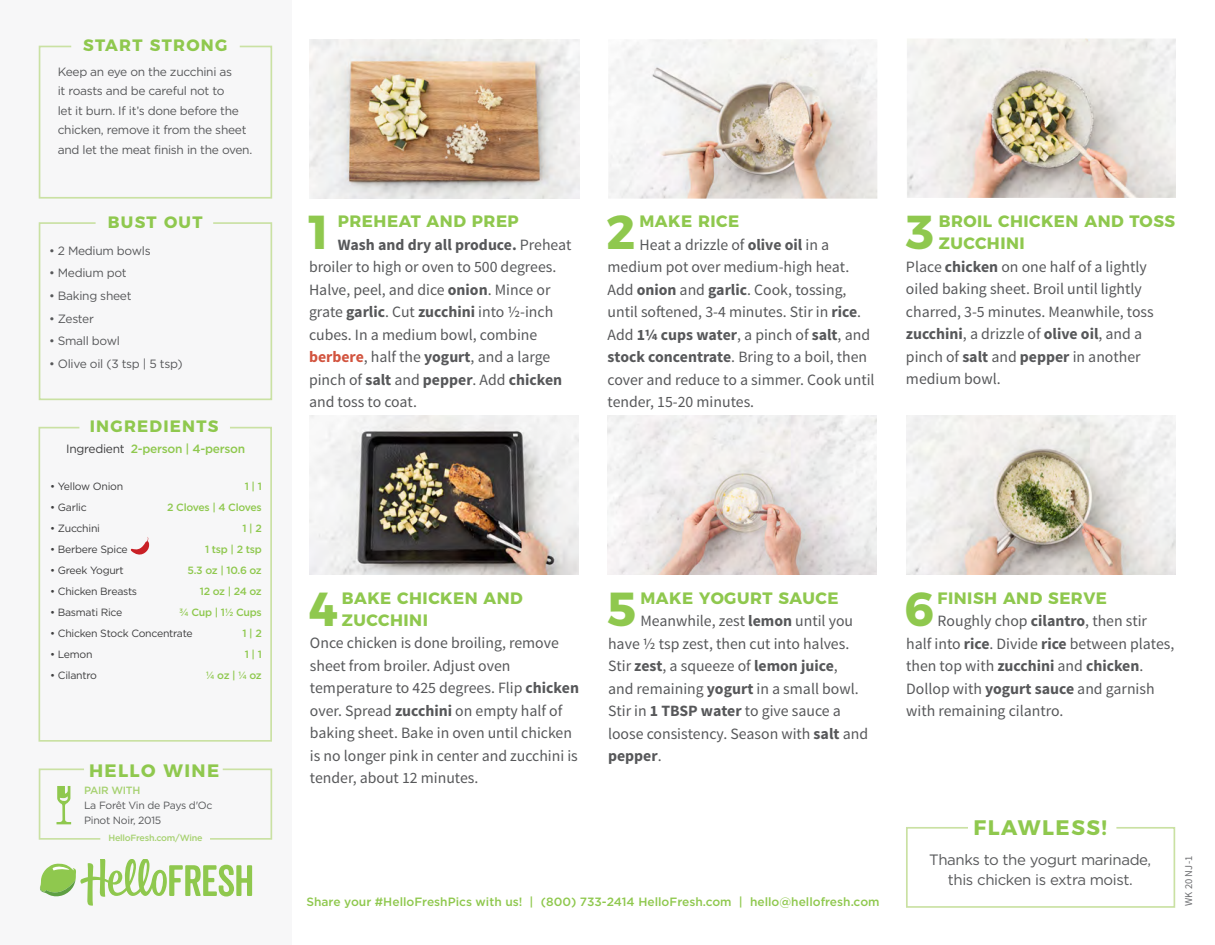
<style>
.page{position:relative;width:1215px;height:945px;background:#fff}
.page>*{position:absolute;margin:0;border:0;box-sizing:border-box;transform-origin:0 0}
.t1{font:700 47.55px "Montserrat";color:#8fc84e}
.t2{font:700 21px "Montserrat";letter-spacing:.075em;color:#8fc84e}
.t3{font:700 18px "Montserrat";letter-spacing:.075em;color:#8fc84e}
.t4{font:700 16.5px/21.8px "Montserrat";letter-spacing:.03em;color:#8fc84e}
.t5{font:700 16.5px "Montserrat";letter-spacing:.075em;color:#8fc84e}
.t6{font:15.75px/22.5px "Source Sans Pro";color:#57585a}
.t7{font:15px/20.1px "Gotham";letter-spacing:-.025em;color:#57585a;text-align:center}
.t8{font:12px/19.5px "Gotham";letter-spacing:-.025em;color:#57585a}
.t9{font:500 12px "Gotham";color:#8fc84e}
.t10{font:500 12px "Gotham";letter-spacing:-.025em;color:#8fc84e}
.t11{font:10.5px "Gotham";letter-spacing:-.025em;color:#3e3e3f}
.t12{font:500 10.5px/21px "Gotham";letter-spacing:-.025em;color:#8fc84e;text-align:right}
.t13{font:10.5px/15px "Gotham";letter-spacing:-.025em;color:#57585a}
.t14{font:500 10.5px "Gotham";letter-spacing:-.025em;color:#a6d170}
.t15{font:10.5px "Source Sans Pro";color:#6c6d70}
.t16{font:500 9px "Gotham";letter-spacing:-.025em;color:#a6d170}
.s1{font-weight:400;color:#3e3e3f}
.s2{font-weight:700}
.s3{font-weight:700;color:#d2543f}
</style>
<div class="page">
<div style="left:0;top:0;width:291px;height:945px;background:#f7f7f8"></div>
<img style="left:310px;top:39px;width:269px;height:160px">
<img style="left:608px;top:39px;width:269px;height:160px">
<img style="left:608px;top:416px;width:269px;height:159px">
<img style="left:310px;top:416px;width:269px;height:159px">
<img style="left:907px;top:39px;width:269px;height:159px">
<img style="left:907px;top:416px;width:269px;height:159px">
<svg style="left:38px;top:222px;width:235px;height:179px"></svg>
<svg style="left:38px;top:426px;width:234px;height:316px"></svg>
<svg style="left:38px;top:45px;width:235px;height:154px"></svg>
<svg style="left:38px;top:768px;width:63px;height:72px"></svg>
<svg style="left:210px;top:768px;width:63px;height:72px"></svg>
<svg style="left:40px;top:859px;width:212px;height:47px"></svg>
<svg style="left:906px;top:827px;width:270px;height:81px"></svg>
<p class="t5" style="left:83px;top:32px;width:146px">START STRONG</p>
<p class="t8" style="left:58px;top:62px;width:196px">Keep an eye on the zucchini as<br>it roasts and be careful not to<br>let it burn. If it’s done before the chicken, remove it from the sheet and let the meat finish in the oven.</p>
<p class="t4" style="left:108px;top:210px;width:96px">BUST OUT</p>
<p class="t8" style="left:49px;top:241px;width:103px">• 2 Medium bowls</p>
<p class="t8" style="left:49px;top:263px;width:79px">• Medium pot</p>
<p class="t8" style="left:49px;top:286px;width:84px">• Baking sheet</p>
<p class="t8" style="left:49px;top:308px;width:46px">• Zester</p>
<p class="t8" style="left:49px;top:331px;width:72px">• Small bowl</p>
<p class="t8" style="left:49px;top:353px;width:135px">• Olive oil (3 tsp | 5 tsp)</p>
<p class="t5" style="left:90px;top:413px;width:130px">INGREDIENTS</p>
<p class="t10" style="left:66px;top:441px;width:180px"><span class="s1">Ingredient</span> 2-person | 4-person</p>
<p class="t12" style="left:167px;top:475px;width:96px">1 | 1<br>2 Cloves | 4 Cloves<br>1 | 2<br>1 tsp | 2 tsp<br>5.3 oz | 10.6 oz<br>12 oz | 24 oz<br>¾ Cup | 1½ Cups<br>1 | 2<br>1 | 1<br>¼ oz | ¼ oz</p>
<p class="t11" style="left:50px;top:479px;width:74px">• Yellow Onion</p>
<p class="t11" style="left:50px;top:500px;width:38px">• Garlic</p>
<p class="t11" style="left:50px;top:521px;width:51px">• Zucchini</p>
<p class="t11" style="left:50px;top:542px;width:79px">• Berbere Spice</p>
<p class="t11" style="left:50px;top:563px;width:75px">• Greek Yogurt</p>
<p class="t11" style="left:50px;top:584px;width:89px">• Chicken Breasts</p>
<p class="t11" style="left:50px;top:605px;width:74px">• Basmati Rice</p>
<p class="t11" style="left:50px;top:626px;width:144px">• Chicken Stock Concentrate</p>
<p class="t11" style="left:50px;top:647px;width:44px">• Lemon</p>
<p class="t11" style="left:50px;top:668px;width:48px">• Cilantro</p>
<p class="t3" style="left:89px;top:756px;width:132px">HELLO WINE</p>
<p class="t14" style="left:84px;top:783px;width:58px">PAIR WITH</p>
<p class="t16" style="left:108px;top:832px;width:96px">HelloFresh.com/Wine</p>
<p class="t13" style="left:84px;top:798px;width:130px">La Forêt Vin de Pays d'Oc<br>Pinot Noir, 2015</p>
<h1 class="t1" style="left:305px;top:193px;width:31px">1</h1>
<p class="t4" style="left:338px;top:209px;width:183px">PREHEAT AND PREP</p>
<p class="t6" style="left:309px;top:234px;width:264px;text-indent:29px"><span class="s2">Wash and dry all produce.</span> Preheat broiler to high or oven to 500 degrees.<br>Halve, peel, and dice <span class="s2">onion</span>. Mince or grate <span class="s2">garlic</span>. Cut <span class="s2">zucchini</span> into ½-inch cubes. In a medium bowl, combine <span class="s3">berbere</span>, half the <span class="s2">yogurt</span>, and a large pinch of <span class="s2">salt</span> and <span class="s2">pepper</span>. Add <span class="s2">chicken </span>and toss to coat.</p>
<h1 class="t1" style="left:606px;top:193px;width:31px">2</h1>
<p class="t4" style="left:639px;top:209px;width:101px">MAKE RICE</p>
<p class="t6" style="left:608px;top:234px;width:269px;text-indent:32px">Heat a drizzle of <span class="s2">olive oil</span> in a medium pot over medium-high heat.<br>Add <span class="s2">onion</span> and <span class="s2">garlic</span>. Cook, tossing, until softened, 3-4 minutes. Stir in <span class="s2">rice</span>.<br>Add <span class="s2">1¼ cups water</span>, a pinch of <span class="s2">salt</span>, and <span class="s2">stock concentrate</span>. Bring to a boil, then cover and reduce to a simmer. Cook until tender, 15-20 minutes.</p>
<h1 class="t1" style="left:906px;top:193px;width:28px">3</h1>
<p class="t4" style="left:939px;top:209px;width:238px">BROIL CHICKEN AND TOSS<br>ZUCCHINI</p>
<p class="t6" style="left:906px;top:255px;width:249px">Place <span class="s2">chicken</span> on one half of a lightly oiled baking sheet. Broil until lightly charred, 3-5 minutes. Meanwhile, toss <span class="s2">zucchini</span>, a drizzle of <span class="s2">olive oil</span>, and a pinch of <span class="s2">salt</span> and <span class="s2">pepper</span> in another medium bowl.</p>
<h1 class="t1" style="left:309px;top:570px;width:31px">4</h1>
<p class="t4" style="left:342px;top:586px;width:183px">BAKE CHICKEN AND<br>ZUCCHINI</p>
<p class="t6" style="left:310px;top:632px;width:271px">Once chicken is done broiling, remove sheet from broiler. Adjust oven temperature to 425 degrees. Flip <span class="s2">chicken </span>over. Spread <span class="s2">zucchini</span> on empty half of baking sheet. Bake in oven until chicken is no longer pink in center and zucchini is tender, about 12 minutes.</p>
<h1 class="t1" style="left:607px;top:570px;width:31px">5</h1>
<p class="t4" style="left:640px;top:586px;width:200px">MAKE YOGURT SAUCE</p>
<p class="t6" style="left:608px;top:610px;width:262px;text-indent:32px">Meanwhile, zest <span class="s2">lemon</span> until you have ½ tsp zest, then cut into halves.<br>Stir <span class="s2">zest</span>, a squeeze of <span class="s2">lemon juice</span>,<br>and remaining <span class="s2">yogurt</span> in a small bowl.<br>Stir in <span class="s2">1 TBSP water</span> to give sauce a loose consistency. Season with <span class="s2">salt</span> and <span class="s2">pepper</span>.</p>
<p class="t9" style="left:306px;top:894px;width:575px">Share your #HelloFreshPics with us! | (800) 733-2414 HelloFresh.com | hello@hellofresh.com</p>
<h1 class="t1" style="left:904px;top:570px;width:31px">6</h1>
<p class="t4" style="left:938px;top:586px;width:171px">FINISH AND SERVE</p>
<p class="t6" style="left:906px;top:610px;width:270px;text-indent:31px">Roughly chop <span class="s2">cilantro</span>, then stir half into <span class="s2">rice</span>. Divide <span class="s2">rice</span> between plates, then top with <span class="s2">zucchini</span> and <span class="s2">chicken</span>.<br>Dollop with <span class="s2">yogurt sauce</span> and garnish with remaining cilantro.</p>
<h2 class="t2" style="left:973px;top:811px;width:135px">FLAWLESS!</h2>
<p class="t7" style="left:929px;top:849px;width:223px">Thanks to the yogurt marinade, this chicken is extra moist.</p>
<p class="t15" style="left:1182px;top:906px;width:51px;rotate:-90deg">WK 20 NJ-1</p>
</div>
